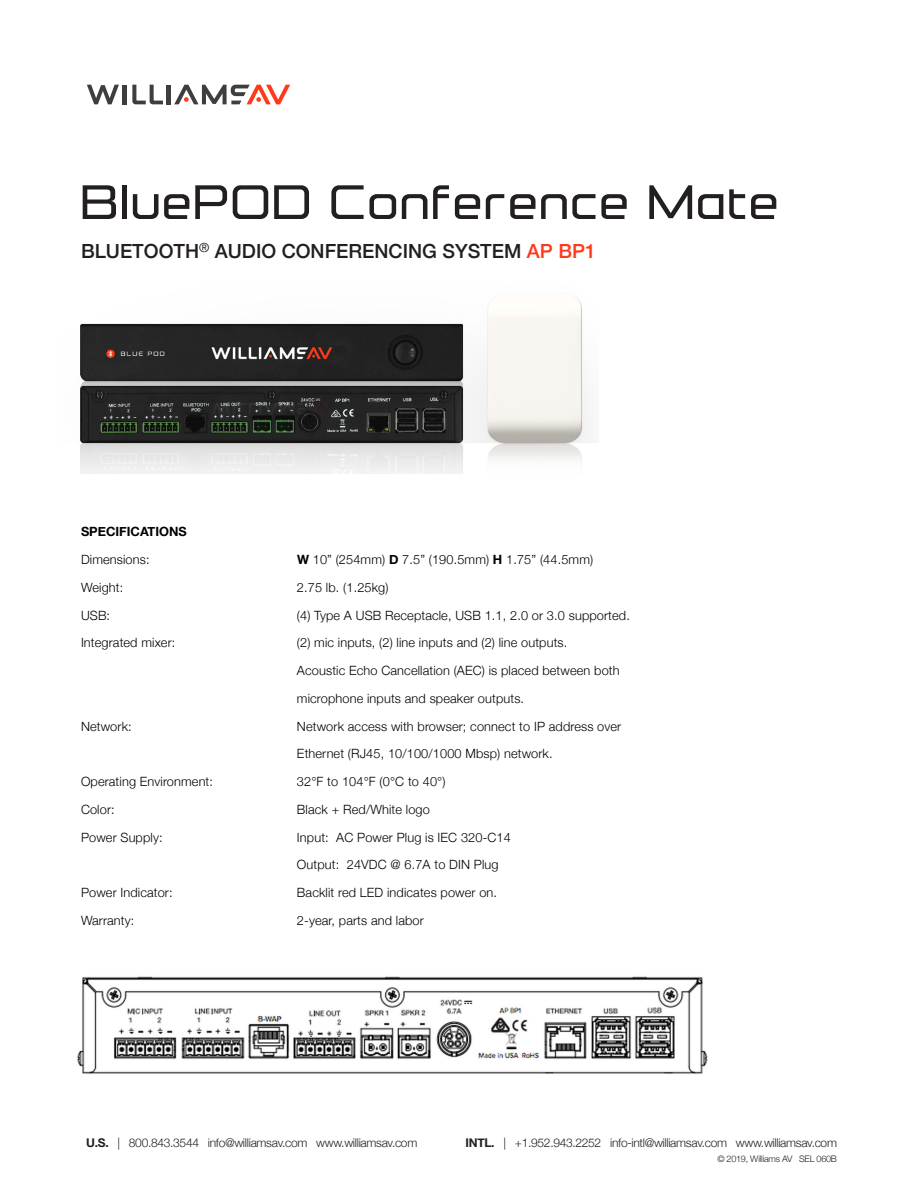
<style>
.page{position:relative;width:918px;height:1188px;background:#fff}
.page>*{position:absolute;margin:0;border:0;box-sizing:border-box;transform-origin:0 0}
.t1{font:57px "Formation Sans";letter-spacing:.05em;color:#231f20}
.title2{font:500 19.5px "Helvetica Neue";color:#231f20}
.body{font:300 12.75px "Helvetica Neue";letter-spacing:.01em;color:#000}
.body-2{font:700 12.75px "Helvetica Neue";color:#000}
.t2{font:300 12px "Helvetica Neue";letter-spacing:-.025em;color:#231f20}
.t3{font:300 9px "Helvetica Neue";letter-spacing:-.025em;color:#231f20}
.s1{color:#ff3a1c}
.s2{font-weight:700}
</style>
<div class="page">
<svg style="left:87px;top:85px;width:32px;height:19px"></svg>
<hr style="left:123px;top:85px;width:4px;height:19px;background:#3e3e3f">
<hr style="left:167px;top:85px;width:4px;height:19px;background:#3e3e3f">
<svg style="left:132px;top:85px;width:31px;height:19px"></svg>
<svg style="left:174px;top:85px;width:116px;height:19px"></svg>
<img style="left:80px;top:293px;width:510px;height:180px">
<img style="left:77px;top:976px;width:631px;height:98px">
<p class="t1" style="left:81px;top:166px;width:698px">BluePOD Conference Mate</p>
<p class="title2" style="left:81px;top:235px;width:516px">BLUETOOTH<sup>®</sup> AUDIO CONFERENCING SYSTEM <span class="s1">AP BP1</span></p>
<p class="body-2" style="left:81px;top:522px;width:107px">SPECIFICATIONS</p>
<p class="body" style="left:81px;top:549px;width:70px">Dimensions:</p>
<p class="body" style="left:297px;top:549px;width:298px"><span class="s2">W</span> 10” (254mm) <span class="s2">D</span> 7.5” (190.5mm) <span class="s2">H</span> 1.75” (44.5mm)</p>
<p class="body" style="left:81px;top:577px;width:44px">Weight:</p>
<p class="body" style="left:297px;top:577px;width:93px">2.75 lb. (1.25kg)</p>
<p class="body" style="left:81px;top:605px;width:31px">USB:</p>
<p class="body" style="left:297px;top:605px;width:334px">(4) Type A USB Receptacle, USB 1.1, 2.0 or 3.0 supported.</p>
<p class="body" style="left:81px;top:633px;width:96px">Integrated mixer:</p>
<p class="body" style="left:297px;top:633px;width:272px">(2) mic inputs, (2) line inputs and (2) line outputs.</p>
<p class="body" style="left:297px;top:660px;width:324px">Acoustic Echo Cancellation (AEC) is placed between both</p>
<p class="body" style="left:297px;top:688px;width:229px">microphone inputs and speaker outputs.</p>
<p class="body" style="left:81px;top:716px;width:52px">Network:</p>
<p class="body" style="left:297px;top:716px;width:326px">Network access with browser; connect to IP address over</p>
<p class="body" style="left:297px;top:744px;width:257px">Ethernet (RJ45, 10/100/1000 Mbsp) network.</p>
<p class="body" style="left:81px;top:771px;width:134px">Operating Environment:</p>
<p class="body" style="left:297px;top:771px;width:150px">32°F to 104°F (0°C to 40°)</p>
<p class="body" style="left:81px;top:799px;width:35px">Color:</p>
<p class="body" style="left:297px;top:799px;width:134px">Black + Red/White logo</p>
<p class="body" style="left:81px;top:827px;width:83px">Power Supply:</p>
<p class="body" style="left:297px;top:827px;width:215px">Input: AC Power Plug is IEC 320-C14</p>
<p class="body" style="left:297px;top:855px;width:203px">Output: 24VDC @ 6.7A to DIN Plug</p>
<p class="body" style="left:81px;top:882px;width:93px">Power Indicator:</p>
<p class="body" style="left:297px;top:882px;width:202px">Backlit red LED indicates power on.</p>
<p class="body" style="left:81px;top:910px;width:55px">Warranty:</p>
<p class="body" style="left:297px;top:910px;width:128px">2-year, parts and labor</p>
<p class="t2" style="left:86px;top:1133px;width:333px"><span class="s2">U.S.</span> | 800.843.3544 info@williamsav.com www.williamsav.com</p>
<p class="t2" style="left:466px;top:1133px;width:373px"><span class="s2">INTL.</span> | +1.952.943.2252 info-intl@williamsav.com www.williamsav.com</p>
<p class="t3" style="left:717px;top:1151px;width:121px">© 2019, Williams AV SEL 060B</p>
</div>
